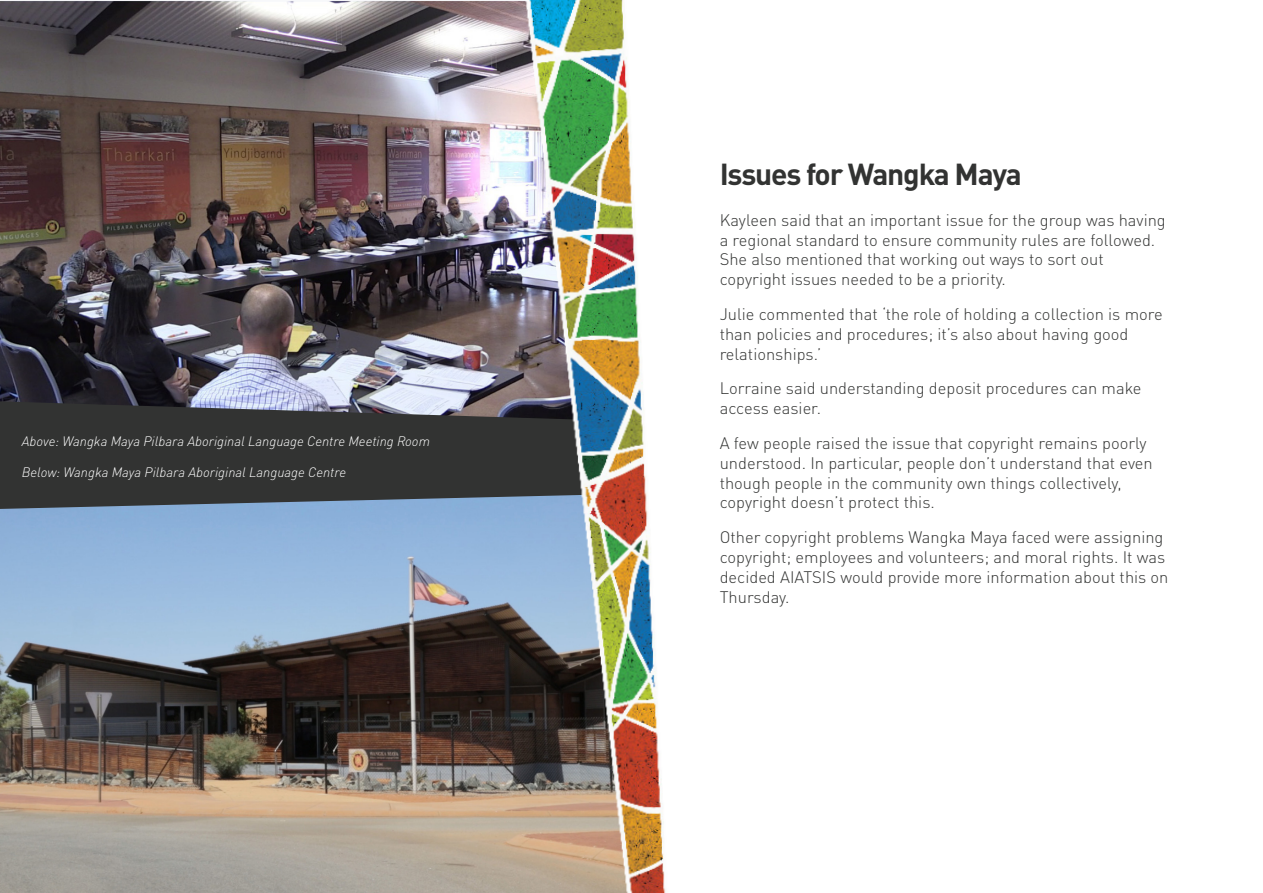
<style>
.page{position:relative;width:1263px;height:893px;background:#fff}
.page>*{position:absolute;margin:0;border:0;box-sizing:border-box;transform-origin:0 0}
.t1{font:700 30px "DINOT";letter-spacing:-.04em;color:#323332}
.Body{font:300 16.5px/19.8px "DINOT";color:#323332}
.Cap{font:italic 300 13.5px "DINOT";color:#fff}
</style>
<div class="page">
<img style="left:0;top:509px;width:506px;height:384px">
<img style="left:0;top:1px;width:506px;height:400px">
<svg style="left:0;top:401px;width:506px;height:108px;background:#3e4144"></svg>
<img style="left:506px;top:0;width:160px;height:893px">
<p class="Cap" style="left:22px;top:433px;width:410px">Above: Wangka Maya Pilbara Aboriginal Language Centre Meeting Room</p>
<p class="Cap" style="left:22px;top:464px;width:326px">Below: Wangka Maya Pilbara Aboriginal Language Centre</p>
<h2 class="t1" style="left:720px;top:154px;width:303px">Issues for Wangka Maya</h2>
<p class="Body" style="left:720px;top:210px;width:448px">Kayleen said that an important issue for the group was having a regional standard to ensure community rules are followed.<br>She also mentioned that working out ways to sort out copyright issues needed to be a priority.</p>
<p class="Body" style="left:720px;top:304px;width:444px">Julie commented that ‘the role of holding a collection is more than policies and procedures; it’s also about having good relationships.’</p>
<p class="Body" style="left:720px;top:378px;width:423px">Lorraine said understanding deposit procedures can make access easier.</p>
<p class="Body" style="left:720px;top:433px;width:435px">A few people raised the issue that copyright remains poorly understood. In particular, people don’t understand that even though people in the community own things collectively, copyright doesn’t protect this.</p>
<p class="Body" style="left:720px;top:527px;width:450px">Other copyright problems Wangka Maya faced were assigning copyright; employees and volunteers; and moral rights. It was decided AIATSIS would provide more information about this on Thursday.</p>
</div>
